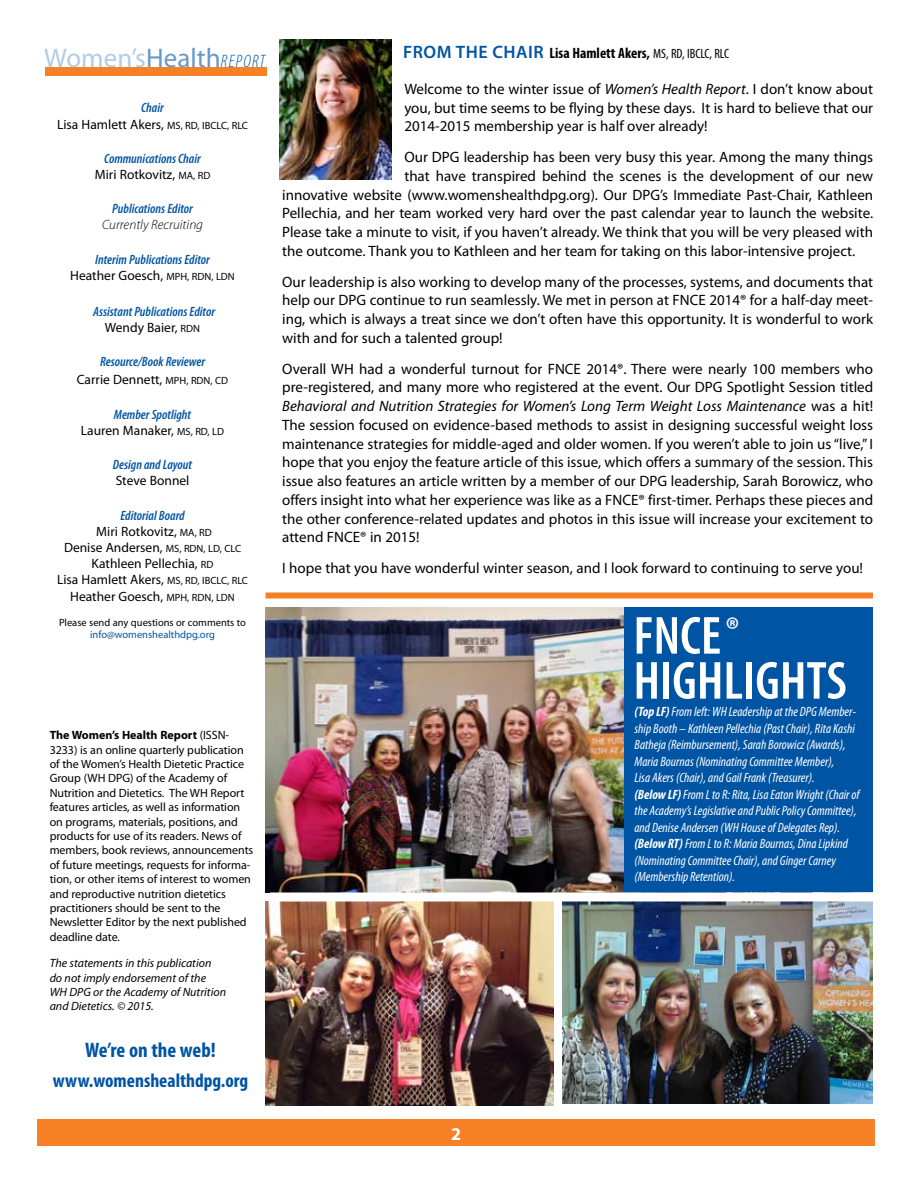
<style>
.page{position:relative;width:918px;height:1188px;background:#fff}
.page>*{position:absolute;margin:0;border:0;box-sizing:border-box;transform-origin:0 0}
.t1{font:600 condensed 54px/45px "Myriad Pro";color:#fff}
.t2{font:27px "Myriad Pro";color:#b3cce4}
.t3{font:700 condensed 21px "Myriad Pro";color:#0054a4}
.t4{font:700 condensed 19.5px "Myriad Pro";color:#0054a4}
.t5{font:600 18px "Myriad Pro";letter-spacing:.03em;color:#0054a4}
.t6{font:700 18px "Myriad Pro";color:#fff}
.t7{font:15px/18.8px "Myriad Pro";color:#000;text-align:justify}
.t8{font:700 condensed 15px "Myriad Pro";color:#000}
.t9{font:italic condensed 13.5px/16.5px "Myriad Pro";color:#fff}
.t10{font:italic 600 condensed 13.5px/16.2px "Myriad Pro";color:#0054a4;text-align:center}
.t11{font:13.5px/16.2px "Myriad Pro";color:#000;text-align:center}
.t12{font:italic 300 13.5px "Myriad Pro";color:#000}
.t13{font:12px/14.4px "Myriad Pro";letter-spacing:-.005em;color:#000}
.t14{font:italic 12px/14.4px "Myriad Pro";color:#000}
.t15{font:10.5px "Myriad Pro";color:#000}
.t16{font:10.5px "Myriad Pro";color:#0054a4}
.s1{color:#6698c8}
.s2{font-weight:300;font-style:italic;font-stretch:condensed;font-size:18px;color:#0054a4}
.s3{font-weight:600;font-style:italic;font-stretch:condensed;color:#0054a4}
.s4{font-size:10.5px}
.s5{font-weight:400;font-style:normal;font-stretch:normal;color:#000}
.s6{font-weight:400;font-style:normal;font-stretch:normal;font-size:10.5px;color:#000}
.s7{font-weight:700}
.s8{font-weight:600;font-stretch:normal;font-size:18px;color:#0054a4}
.s9{font-weight:400;font-size:13.5px}
.s10{font-style:italic}
</style>
<div class="page">
<img style="left:280px;top:39px;width:112px;height:141px">
<div style="left:45px;top:67px;width:221px;height:9px;background:#f58025"></div>
<div style="left:38px;top:1119px;width:837px;height:27px;background:#f58025"></div>
<img style="left:562px;top:902px;width:311px;height:202px">
<img style="left:266px;top:608px;width:359px;height:284px">
<img style="left:266px;top:902px;width:288px;height:203px">
<div style="left:266px;top:592px;width:607px;height:6px;background:#f58025"></div>
<div style="left:625px;top:608px;width:248px;height:284px;background:#0054a4"></div>
<h2 class="t2" style="left:44px;top:41px;width:186px">women’s<span class="s1">health</span><span class="s2">REPORT</span></h2>
<p class="t11" style="left:57px;top:100px;width:192px"><span class="s3">Chair<br></span>Lisa Hamlett Akers, <span class="s4">MS, RD, IBCLC, RLC</span></p>
<p class="t10" style="left:95px;top:150px;width:116px">Communications Chair<br><span class="s5">Miri Rotkovitz,</span> <span class="s6">MA, RD</span></p>
<p class="t10" style="left:112px;top:200px;width:82px">Publications Editor</p>
<p class="t12" style="left:102px;top:217px;width:103px">Currently Recruiting</p>
<p class="t10" style="left:70px;top:251px;width:153px;text-align:left;text-indent:25px">Interim Publications Editor<br><span class="s5">Heather Goesch,</span> <span class="s6">MPH, RDN, LDN</span></p>
<p class="t10" style="left:105px;top:303px;width:112px;text-align:left;text-indent:-12px">Assistant Publications Editor<br><span class="s5">Wendy Baier,</span> <span class="s6">RDN</span></p>
<p class="t10" style="left:77px;top:353px;width:152px;line-height:18px">Resource/Book Reviewer<br><span class="s5">Carrie Dennett,</span> <span class="s6">MPH, RDN, CD</span></p>
<p class="t10" style="left:81px;top:406px;width:138px">Member Spotlight<br><span class="s5">Lauren Manaker,</span> <span class="s6">MS, RD, LD</span></p>
<p class="t10" style="left:113px;top:456px;width:81px">Design and Layout</p>
<p class="t11" style="left:116px;top:472px;width:75px">Steve Bonnel</p>
<p class="t10" style="left:120px;top:507px;width:66px">Editorial Board</p>
<p class="t11" style="left:96px;top:523px;width:116px">Miri Rotkovitz, <span class="s4">MA, RD</span></p>
<p class="t11" style="left:64px;top:539px;width:179px">Denise Andersen, <span class="s4">MS, RDN, LD, CLC</span></p>
<p class="t11" style="left:92px;top:555px;width:122px">Kathleen Pellechia, <span class="s4">RD</span></p>
<p class="t11" style="left:57px;top:571px;width:192px">Lisa Hamlett Akers, <span class="s4">MS, RD, IBCLC, RLC</span></p>
<p class="t11" style="left:70px;top:588px;width:153px">Heather Goesch, <span class="s4">MPH, RDN, LDN</span></p>
<p class="t15" style="left:59px;top:616px;width:189px">Please send any questions or comments to</p>
<p class="t16" style="left:90px;top:628px;width:126px">info@womenshealthdpg.org</p>
<p class="t13" style="left:50px;top:728px;width:205px"><span class="s7">The Women’s Health Report</span> (ISSN-3233) is an online quarterly publication of the Women’s Health Dietetic Practice Group (WH DPG) of the Academy of Nutrition and Dietetics. The WH Report features articles, as well as information on programs, materials, positions, and products for use of its readers. News of members, book reviews, announcements of future meetings, requests for informa&shy;tion, or other items of interest to women and reproductive nutrition dietetics practitioners should be sent to the Newsletter Editor by the next published deadline date.</p>
<p class="t14" style="left:50px;top:956px;width:178px">The statements in this publication do not imply endorsement of the<br>WH DPG or the Academy of Nutrition and Dietetics. © 2015.</p>
<h3 class="t3" style="left:85px;top:1037px;width:132px">We’re on the web!</h3>
<h3 class="t4" style="left:53px;top:1069px;width:197px">www.womenshealthdpg.org</h3>
<p class="t5" style="left:403px;top:41px;width:102px">FROM THE CHA</p>
<p class="t8" style="left:528px;top:44px;width:202px"><span class="s8">IR</span> Lisa Hamlett Akers, <span class="s9">MS, RD, IBCLC, RLC</span></p>
<p class="t7" style="left:404px;top:79px;width:470px">Welcome to the winter issue of <span class="s10">Women’s Health Report</span>. I don’t know about you, but time seems to be flying by these days. It is hard to believe that our 2014-2015 membership year is half over already!</p>
<p class="t7" style="left:404px;top:147px;width:470px">Our DPG leadership has been very busy this year. Among the many things</p>
<p class="t7" style="left:404px;top:166px;width:470px">that have transpired behind the scenes is the development of our new</p>
<p class="t7" style="left:282px;top:185px;width:593px">innovative website (www.womenshealthdpg.org). Our DPG’s Immediate Past-Chair, Kathleen</p>
<p class="t7" style="left:282px;top:204px;width:592px">Pellechia, and her team worked very hard over the past calendar year to launch the website.</p>
<p class="t7" style="left:282px;top:222px;width:592px">Please take a minute to visit, if you haven’t already. We think that you will be very pleased with</p>
<p class="t7" style="left:282px;top:241px;width:575px">the outcome. Thank you to Kathleen and her team for taking on this labor-intensive project.</p>
<p class="t7" style="left:282px;top:272px;width:593px">Our leadership is also working to develop many of the processes, systems, and documents that help our DPG continue to run seamlessly. We met in person at FNCE 2014® for a half-day meet&shy;ing, which is always a treat since we don’t often have this opportunity. It is wonderful to work with and for such a talented group!</p>
<p class="t7" style="left:282px;top:359px;width:593px">Overall WH had a wonderful turnout for FNCE 2014®. There were nearly 100 members who pre-registered, and many more who registered at the event. Our DPG Spotlight Session titled <span class="s10">Behavioral and Nutrition Strategies for Women’s Long Term Weight Loss Maintenance</span> was a hit!<br>The session focused on evidence-based methods to assist in designing successful weight loss maintenance strategies for middle-aged and older women. If you weren’t able to join us “live,” I hope that you enjoy the feature article of this issue, which offers a summary of the session. This issue also features an article written by a member of our DPG leadership, Sarah Borowicz, who offers insight into what her experience was like as a FNCE® first-timer. Perhaps these pieces and the other conference-related updates and photos in this issue will increase your excitement to attend FNCE® in 2015!</p>
<p class="t7" style="left:282px;top:558px;width:582px">I hope that you have wonderful winter season, and I look forward to continuing to serve you!</p>
<h1 class="t1" style="left:633px;top:612px;width:215px">FNCE<sup>®<br></sup>HIGHLIGHTS</h1>
<p class="t6" style="left:451px;top:1122px;width:11px">2</p>
<p class="t9" style="left:634px;top:704px;width:227px"><span class="s7">(Top LF)</span> From left: WH Leadership at the DPG Member&shy;ship Booth – Kathleen Pellechia (Past Chair), Rita Kashi Batheja (Reimbursement), Sarah Borowicz (Awards), Maria Bournas (Nominating Committee Member),<br>Lisa Akers (Chair), and Gail Frank (Treasurer).<br><span class="s7">(Below LF)</span> From L to R: Rita, Lisa Eaton Wright (Chair of the Academy’s Legislative and Public Policy Committee), and Denise Andersen (WH House of Delegates Rep). <span class="s7">(Below RT)</span> From L to R: Maria Bournas, Dina Lipkind (Nominating Committee Chair), and Ginger Carney (Membership Retention).</p>
</div>
